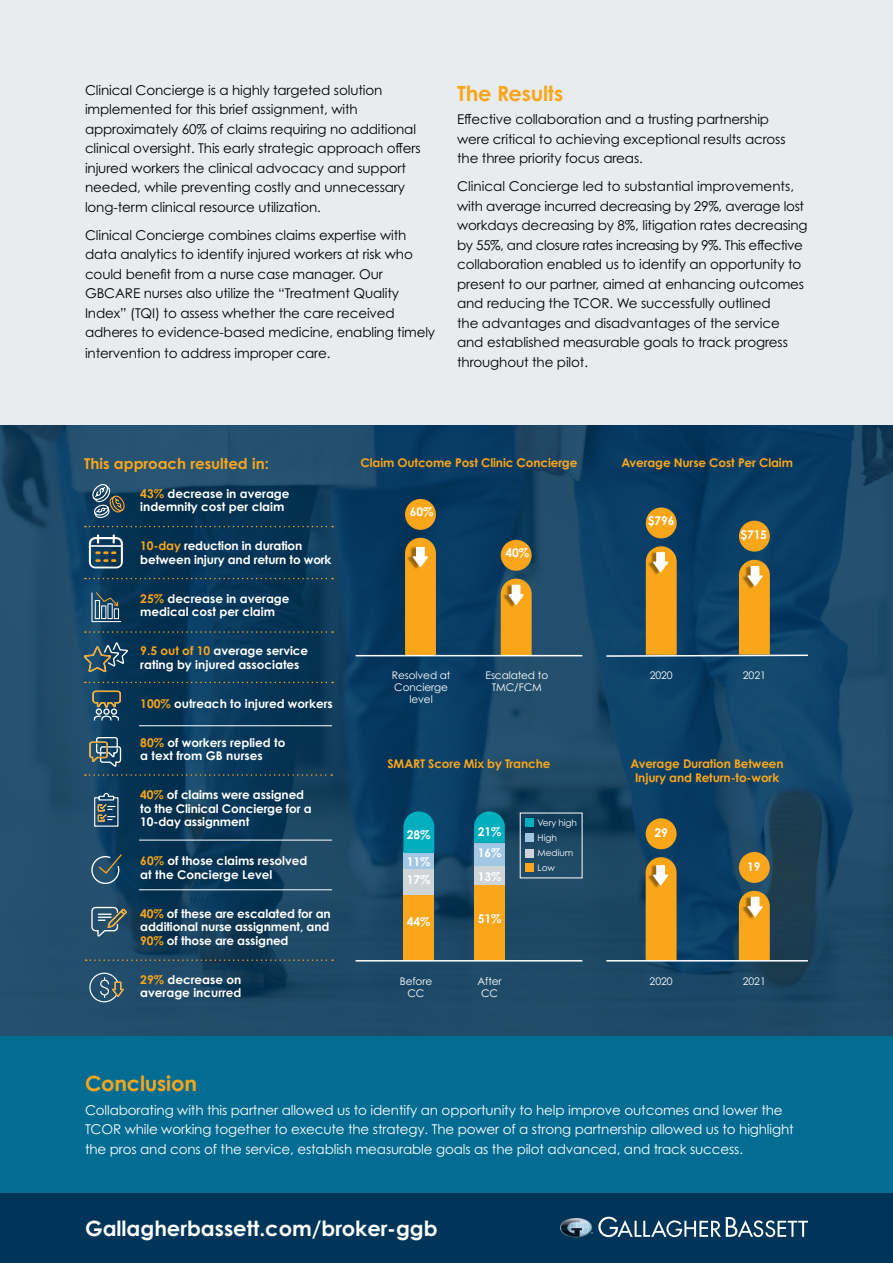
<style>
.page{position:relative;width:893px;height:1263px;background:#fff}
.page>*{position:absolute;margin:0;border:0;box-sizing:border-box;transform-origin:0 0}
.t1{font:700 21px "Century Gothic Pro";color:#fff}
.t2{font:700 21px "Century Gothic Pro";letter-spacing:-.01em;color:#faa61a}
.t3{font:700 15px "Century Gothic Pro";color:#faa61a}
.t4{font:13.5px/19.5px "Century Gothic Pro";letter-spacing:-.01em;color:#000}
.t5{font:13.5px/19.5px "Century Gothic Pro";letter-spacing:-.01em;color:#fff}
.t6{font:700 12px/13.5px "Century Gothic Pro";color:#fff}
.t7{font:700 12px/13.5px "Century Gothic Pro";letter-spacing:-.01em;color:#faa61a;text-align:center}
.t8{font:10.5px/12px "Century Gothic Pro";letter-spacing:-.01em;color:#fff;text-align:center}
.t9{font:9px/14.9px "Century Gothic Pro";letter-spacing:-.01em;color:#fff}
.s1{color:#faa61a}
</style>
<div class="page">
<div style="left:0;top:0;width:893px;height:425px;background:#e9ecee"></div>
<svg style="left:0;top:425px;width:893px;height:612px;background:#144363"></svg>
<div style="left:0;top:1193px;width:893px;height:70px;background:#003559"></div>
<div style="left:0;top:1037px;width:893px;height:156px;background:#026c93"></div>
<svg style="left:592px;top:1217px;width:216px;height:20px"></svg>
<img style="left:560px;top:1218px;width:32px;height:19px">
<div style="left:405px;top:499px;width:31px;height:31px;background:#faa61a;border-radius:50%"></div>
<svg style="left:405px;top:538px;width:31px;height:117px;background:#f0a526"></svg>
<div style="left:501px;top:540px;width:31px;height:31px;background:#faa61a;border-radius:50%"></div>
<svg style="left:501px;top:579px;width:31px;height:76px;background:#eba52f"></svg>
<div style="left:646px;top:507px;width:31px;height:31px;background:#faa61a;border-radius:50%"></div>
<div style="left:739px;top:521px;width:31px;height:31px;background:#faa61a;border-radius:50%"></div>
<hr style="left:356px;top:655px;width:226px;height:1px;background:#fff">
<svg style="left:605px;top:546px;width:204px;height:111px;background:#4d5e57"></svg>
<div style="left:403px;top:852px;width:31px;height:18px;background:#a2c7e2"></div>
<div style="left:403px;top:869px;width:31px;height:26px;background:#cfd4d8"></div>
<div style="left:403px;top:895px;width:31px;height:65px;background:#faa61a"></div>
<svg style="left:403px;top:811px;width:31px;height:42px"></svg>
<div style="left:474px;top:843px;width:31px;height:23px;background:#a2c7e2"></div>
<div style="left:474px;top:866px;width:31px;height:19px;background:#cfd4d8"></div>
<div style="left:474px;top:885px;width:31px;height:75px;background:#faa61a"></div>
<svg style="left:474px;top:811px;width:31px;height:32px"></svg>
<hr style="left:356px;top:960px;width:226px;height:1px;background:#fff">
<div style="left:646px;top:818px;width:31px;height:31px;background:#faa61a;border-radius:50%"></div>
<svg style="left:646px;top:857px;width:31px;height:103px;background:#eca429"></svg>
<div style="left:739px;top:852px;width:31px;height:31px;background:#faa61a;border-radius:50%"></div>
<svg style="left:739px;top:891px;width:31px;height:69px;background:#eaa530"></svg>
<hr style="left:606px;top:960px;width:202px;height:1px;background:#fff">
<div style="left:525px;top:818px;width:8px;height:9px;background:#00aebd"></div>
<div style="left:525px;top:833px;width:8px;height:8px;background:#a2c7e2"></div>
<div style="left:525px;top:850px;width:8px;height:8px;background:#cfd4d8"></div>
<div style="left:525px;top:863px;width:8px;height:9px;background:#faa61a"></div>
<svg style="left:85px;top:774px;width:247px;height:2px"></svg>
<svg style="left:86px;top:959px;width:247px;height:2px"></svg>
<svg style="left:92px;top:690px;width:30px;height:32px"></svg>
<svg style="left:91px;top:906px;width:37px;height:30px"></svg>
<hr style="left:139px;top:725px;width:193px;height:1px;background:#fff">
<hr style="left:139px;top:840px;width:193px;height:1px;background:#fff">
<hr style="left:139px;top:889px;width:193px;height:1px;background:#fff">
<svg style="left:85px;top:682px;width:248px;height:1px"></svg>
<svg style="left:85px;top:631px;width:248px;height:2px"></svg>
<svg style="left:85px;top:578px;width:248px;height:1px"></svg>
<svg style="left:85px;top:526px;width:248px;height:1px"></svg>
<svg style="left:91px;top:592px;width:30px;height:30px"></svg>
<svg style="left:82px;top:641px;width:47px;height:32px;background:#385a6b"></svg>
<svg style="left:89px;top:973px;width:35px;height:29px"></svg>
<svg style="left:91px;top:853px;width:32px;height:32px"></svg>
<svg style="left:90px;top:483px;width:36px;height:36px"></svg>
<svg style="left:89px;top:736px;width:33px;height:32px"></svg>
<svg style="left:89px;top:534px;width:34px;height:34px"></svg>
<svg style="left:94px;top:792px;width:25px;height:35px"></svg>
<p class="t4" style="left:85px;top:80px;width:337px">Clinical Concierge is a highly targeted solution implemented for this brief assignment, with approximately 60% of claims requiring no additional clinical oversight. This early strategic approach offers injured workers the clinical advocacy and support needed, while preventing costly and unnecessary long-term clinical resource utilization.</p>
<p class="t4" style="left:85px;top:225px;width:352px">Clinical Concierge combines claims expertise with data analytics to identify injured workers at risk who could benefit from a nurse case manager. Our GBCARE nurses also utilize the “Treatment Quality Index” (TQI) to assess whether the care received adheres to evidence-based medicine, enabling timely</p>
<p class="t4" style="left:85px;top:344px;width:247px">intervention to address improper care.</p>
<h1 class="t2" style="left:457px;top:80px;width:108px">The Results</h1>
<p class="t4" style="left:457px;top:110px;width:330px">Effective collaboration and a trusting partnership were critical to achieving exceptional results across the three priority focus areas.</p>
<p class="t4" style="left:457px;top:176px;width:352px">Clinical Concierge led to substantial improvements, with average incurred decreasing by 29%, average lost workdays decreasing by 8%, litigation rates decreasing by 55%, and closure rates increasing by 9%. This effective collaboration enabled us to identify an opportunity to present to our partner, aimed at enhancing outcomes and reducing the TCOR. We successfully outlined<br>the advantages and disadvantages of the service and established measurable goals to track progress throughout the pilot.</p>
<p class="t3" style="left:84px;top:454px;width:186px">This approach resulted in:</p>
<p class="t6" style="left:140px;top:486px;width:151px"><span class="s1">43%</span> decrease in average indemnity cost per claim</p>
<p class="t6" style="left:140px;top:539px;width:193px"><span class="s1">10-day</span> reduction in duration between injury and return to work</p>
<p class="t6" style="left:140px;top:591px;width:151px"><span class="s1">25%</span> decrease in average medical cost per claim</p>
<p class="t6" style="left:140px;top:644px;width:170px"><span class="s1">9.5 out of 10</span> average service rating by injured associates</p>
<p class="t6" style="left:140px;top:696px;width:194px"><span class="s1">100%</span> outreach to injured workers</p>
<p class="t6" style="left:140px;top:735px;width:147px"><span class="s1">80%</span> of workers replied to a text from GB nurses</p>
<p class="t6" style="left:140px;top:788px;width:173px"><span class="s1">40%</span> of claims were assigned to the Clinical Concierge for a<br>10‑day assignment</p>
<p class="t6" style="left:140px;top:854px;width:169px"><span class="s1">60%</span> of those claims resolved at the Concierge Level</p>
<p class="t6" style="left:140px;top:906px;width:192px"><span class="s1">40%</span> of these are escalated for an additional nurse assignment, and<br><span class="s1">90%</span> of those are assigned</p>
<p class="t6" style="left:140px;top:972px;width:103px"><span class="s1">29%</span> decrease on average incurred</p>
<p class="t7" style="left:361px;top:456px;width:218px">Claim Outcome Post Clinic Concierge</p>
<p class="t7" style="left:621px;top:456px;width:173px">Average Nurse Cost Per Claim</p>
<p class="t6" style="left:410px;top:505px;width:25px">60%</p>
<p class="t6" style="left:505px;top:546px;width:25px">40%</p>
<p class="t6" style="left:648px;top:514px;width:28px">$796</p>
<p class="t6" style="left:740px;top:528px;width:28px">$715</p>
<p class="t8" style="left:392px;top:669px;width:60px">Resolved at</p>
<p class="t8" style="left:650px;top:669px;width:24px">2020</p>
<p class="t8" style="left:394px;top:681px;width:55px">Concierge level</p>
<p class="t8" style="left:485px;top:669px;width:64px">Escalated to<br>TMC/FCM</p>
<p class="t8" style="left:743px;top:669px;width:24px">2021</p>
<p class="t7" style="left:388px;top:757px;width:164px">SMART Score Mix by Tranche</p>
<p class="t6" style="left:407px;top:828px;width:25px">28%</p>
<p class="t6" style="left:407px;top:852px;width:25px;line-height:17.9px">11%<br>17%</p>
<p class="t6" style="left:407px;top:915px;width:25px">44%</p>
<p class="t6" style="left:478px;top:821px;width:25px;line-height:20.9px">21%<br>16%</p>
<p class="t6" style="left:478px;top:869px;width:25px">13%</p>
<p class="t6" style="left:478px;top:912px;width:25px">51%</p>
<p class="t8" style="left:400px;top:975px;width:34px">Before<br>CC</p>
<p class="t8" style="left:478px;top:975px;width:26px">After<br>CC</p>
<p class="t9" style="left:538px;top:815px;width:41px">Very high<br>High<br>Medium<br>Low</p>
<p class="t7" style="left:631px;top:757px;width:155px">Average Duration Between<br>Injury and Return-to-work</p>
<p class="t6" style="left:655px;top:826px;width:15px">29</p>
<p class="t6" style="left:747px;top:860px;width:15px">19</p>
<p class="t8" style="left:650px;top:975px;width:24px">2020</p>
<p class="t8" style="left:743px;top:975px;width:24px">2021</p>
<h1 class="t2" style="left:85px;top:1070px;width:113px">Conclusion</h1>
<p class="t5" style="left:85px;top:1100px;width:710px">Collaborating with this partner allowed us to identify an opportunity to help improve outcomes and lower the<br>TCOR while working together to execute the strategy. The power of a strong partnership allowed us to highlight the pros and cons of the service, establish measurable goals as the pilot advanced, and track success.</p>
<h1 class="t1" style="left:85px;top:1215px;width:354px">Gallagherbassett.com/broker-ggb</h1>
</div>
